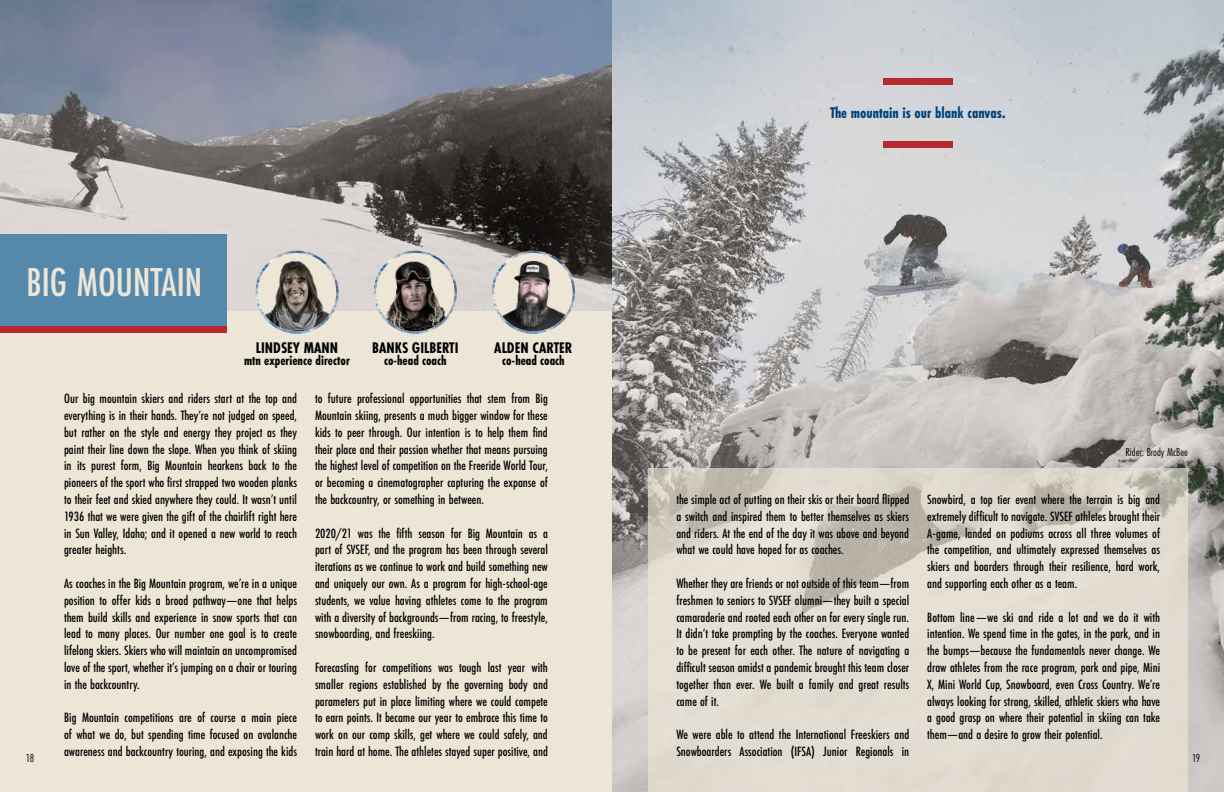
<style>
.page{position:relative;width:1224px;height:792px;background:#fff}
.page>*{position:absolute;margin:0;border:0;box-sizing:border-box;transform-origin:0 0}
.t1{font:500 42px "Futura PT Cond";color:#ede6d7}
.t2{font:700 16px "Futura PT Cond";color:#000}
.t3{font:700 16px "Futura PT Cond";color:#00437b}
.t4{font:500 14px/16.8px "Futura PT Cond";color:#000;text-align:justify}
.t5{font:700 14px "Futura PT Cond";color:#000}
.t6{font:12px "Futura PT Cond";color:#000}
</style>
<div class="page">
<div style="left:0;top:0;width:629px;height:792px;background:#ede6d7"></div>
<img style="left:0;top:0;width:612px;height:310px">
<div style="left:0;top:234px;width:226px;height:92px;background:#5589ac"></div>
<div style="left:0;top:326px;width:226px;height:7px;background:#b6292f"></div>
<img style="left:374px;top:251px;width:83px;height:83px;border-radius:42px">
<img style="left:376px;top:255px;width:79px;height:76px">
<img style="left:492px;top:251px;width:83px;height:83px;border-radius:42px">
<div style="left:494px;top:253px;width:79px;height:78px;background:#ede6d7;border-radius:50%"></div>
<img style="left:499px;top:261px;width:72px;height:70px">
<img style="left:255px;top:251px;width:84px;height:83px;border-radius:42px">
<img style="left:258px;top:253px;width:78px;height:78px;border-radius:39px">
<img style="left:612px;top:0;width:612px;height:792px">
<svg style="left:648px;top:468px;width:540px;height:324px;background:#ddd7cc"></svg>
<div style="left:883px;top:78px;width:70px;height:7px;background:#b6292f"></div>
<div style="left:883px;top:141px;width:70px;height:7px;background:#b6292f"></div>
<h1 class="t1" style="left:26px;top:257px;width:177px">BIG MOUNTAIN</h1>
<p class="t2" style="left:256px;top:338px;width:84px">LINDSEY MANN</p>
<p class="t5" style="left:244px;top:352px;width:107px">mtn experience director</p>
<p class="t2" style="left:372px;top:338px;width:88px">BANKS GILBERTI</p>
<p class="t5" style="left:384px;top:352px;width:64px">co-head coach</p>
<p class="t2" style="left:494px;top:338px;width:80px">ALDEN CARTER</p>
<p class="t5" style="left:502px;top:352px;width:64px">co-head coach</p>
<p class="t6" style="left:26px;top:751px;width:10px">18</p>
<p class="t4" style="left:64px;top:390px;width:234px">Our big mountain skiers and riders start at the top and everything is in their hands. They’re not judged on speed, but rather on the style and energy they project as they paint their line down the slope. When you think of skiing in its purest form, Big Mountain hearkens back to the pioneers of the sport who first strapped two wooden planks to their feet and skied anywhere they could. It wasn’t until 1936 that we were given the gift of the chairlift right here in Sun Valley, Idaho; and it opened a new world to reach greater heights.</p>
<p class="t4" style="left:64px;top:575px;width:234px">As coaches in the Big Mountain program, we’re in a unique position to offer kids a broad pathway—one that helps them build skills and experience in snow sports that can lead to many places. Our number one goal is to create lifelong skiers. Skiers who will maintain an uncompromised love of the sport, whether it’s jumping on a chair or touring in the backcountry.</p>
<p class="t4" style="left:64px;top:709px;width:234px">Big Mountain competitions are of course a main piece of what we do, but spending time focused on avalanche awareness and backcountry touring, and exposing the kids</p>
<p class="t4" style="left:315px;top:390px;width:234px">to future professional opportunities that stem from Big Mountain skiing, presents a much bigger window for these kids to peer through. Our intention is to help them find their place and their passion whether that means pursuing the highest level of competition on the Freeride World Tour, or becoming a cinematographer capturing the expanse of the backcountry, or something in between.</p>
<p class="t4" style="left:315px;top:525px;width:234px">2020/21 was the fifth season for Big Mountain as a part of SVSEF, and the program has been through several iterations as we continue to work and build something new and uniquely our own. As a program for high-school-age students, we value having athletes come to the program with a diversity of backgrounds—from racing, to freestyle, snowboarding, and freeskiing.</p>
<p class="t4" style="left:315px;top:659px;width:234px">Forecasting for competitions was tough last year with smaller regions established by the governing body and parameters put in place limiting where we could compete to earn points. It became our year to embrace this time to work on our comp skills, get where we could safely, and train hard at home. The athletes stayed super positive, and</p>
<p class="t3" style="left:830px;top:103px;width:177px">The mountain is our blank canvas.</p>
<p class="t6" style="left:1125px;top:445px;width:64px">Rider: Brody McBee</p>
<p class="t4" style="left:676px;top:491px;width:234px">the simple act of putting on their skis or their board flipped a switch and inspired them to better themselves as skiers and riders. At the end of the day it was above and beyond what we could have hoped for as coaches.</p>
<p class="t4" style="left:676px;top:575px;width:234px">Whether they are friends or not outside of this team—from freshmen to seniors to SVSEF alumni—they built a special camaraderie and rooted each other on for every single run.<br>It didn’t take prompting by the coaches. Everyone wanted to be present for each other. The nature of navigating a difficult season amidst a pandemic brought this team closer together than ever. We built a family and great results came of it.</p>
<p class="t4" style="left:676px;top:726px;width:234px">We were able to attend the International Freeskiers and<br>Snowboarders Association (IFSA) Junior Regionals in</p>
<p class="t4" style="left:927px;top:491px;width:234px">Snowbird, a top tier event where the terrain is big and extremely difficult to navigate. SVSEF athletes brought their A-game, landed on podiums across all three volumes of the competition, and ultimately expressed themselves as skiers and boarders through their resilience, hard work, and supporting each other as a team.</p>
<p class="t4" style="left:927px;top:609px;width:234px">Bottom line—we ski and ride a lot and we do it with intention. We spend time in the gates, in the park, and in the bumps—because the fundamentals never change. We draw athletes from the race program, park and pipe, Mini X, Mini World Cup, Snowboard, even Cross Country. We’re always looking for strong, skilled, athletic skiers who have a good grasp on where their potential in skiing can take them—and a desire to grow their potential.</p>
<p class="t6" style="left:1192px;top:751px;width:10px">19</p>
</div>
